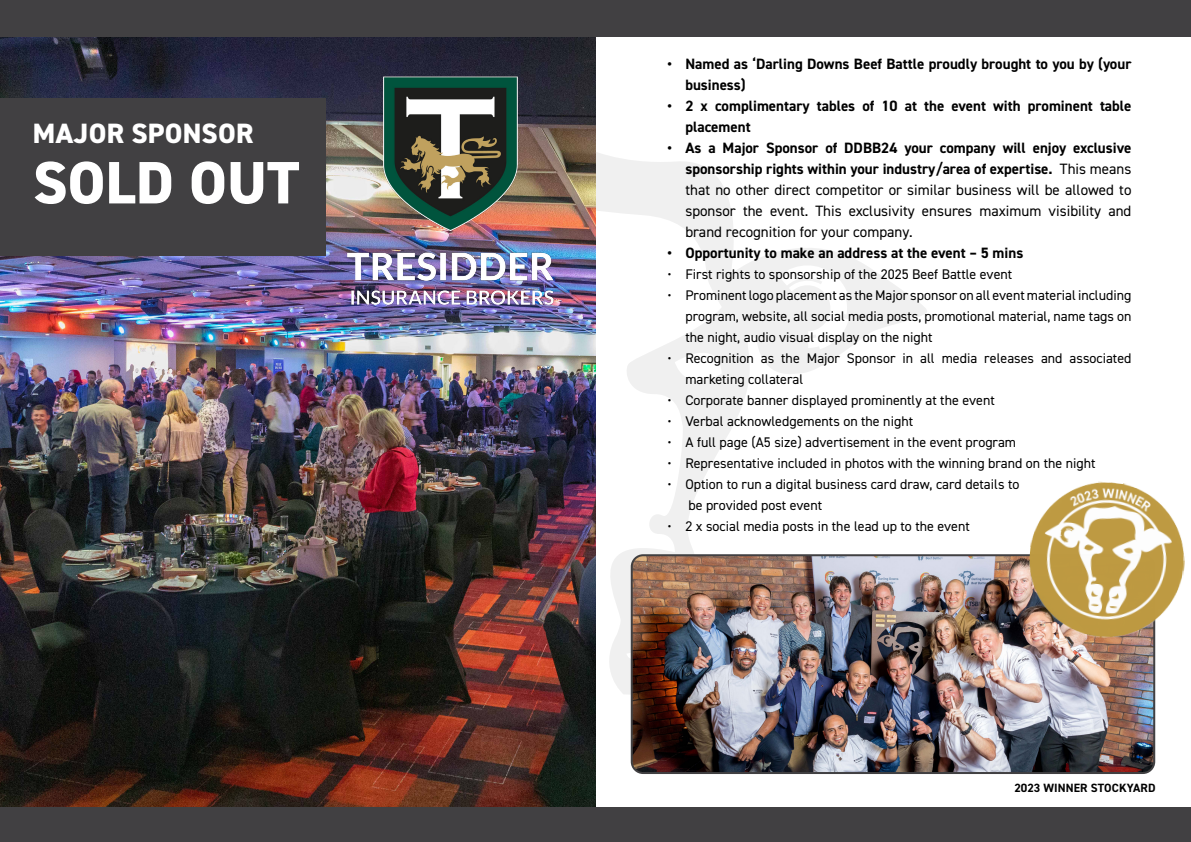
<style>
.page{position:relative;width:1191px;height:842px;background:#fff}
.page>*{position:absolute;margin:0;border:0;box-sizing:border-box;transform-origin:0 0}
.t1{font:800 60px "DIN2014";color:#fff}
.t2{font:800 28px "DIN2014";letter-spacing:.01em;color:#fff}
.t3{font:15px/21px "DIN2014";color:#000;text-align:justify}
.t4{font:700 15px/21px "DIN2014";color:#000}
.t5{font:14px/21px "DIN2014";color:#000;text-align:justify}
.t6{font:700 12px "DIN2014";letter-spacing:.01em;color:#000}
.s1{font-weight:700}
</style>
<div class="page">
<svg style="left:595px;top:147px;width:332px;height:549px"></svg>
<img style="left:0;top:36px;width:595px;height:772px">
<div style="left:0;top:0;width:1191px;height:36px;background:#414042"></div>
<div style="left:0;top:808px;width:1191px;height:34px;background:#414042"></div>
<div style="left:0;top:98px;width:325px;height:157px;background:#414042"></div>
<img style="left:632px;top:555px;width:522px;height:218px">
<div style="left:631px;top:554px;width:524px;height:220px;border:2px solid #414042;border-radius:11px"></div>
<img style="left:1023px;top:481px;width:162px;height:163px">
<img style="left:341px;top:72px;width:218px;height:237px">
<p class="t2" style="left:33px;top:115px;width:222px">MAJOR SPONSOR</p>
<p class="t1" style="left:33px;top:143px;width:268px">SOLD OUT</p>
<p class="t4" style="left:685px;top:53px;width:447px;text-indent:-18px">• Named as ‘Darling Downs Beef Battle proudly brought to you by (your business)</p>
<p class="t4" style="left:685px;top:95px;width:447px;text-indent:-18px">• 2 x complimentary tables of 10 at the event with prominent table placement</p>
<p class="t3" style="left:685px;top:137px;width:447px;text-indent:-18px"><span class="s1">• As a Major Sponsor of DDBB24 your company will enjoy exclusive sponsorship rights within your industry/area of expertise.</span> This means that no other direct competitor or similar business will be allowed to sponsor the event. This exclusivity ensures maximum visibility and brand recognition for your company.</p>
<p class="t4" style="left:667px;top:242px;width:357px">• Opportunity to make an address at the event – 5 mins</p>
<p class="t5" style="left:667px;top:264px;width:346px">• First rights to sponsorship of the 2025 Beef Battle event</p>
<p class="t5" style="left:685px;top:285px;width:447px;text-indent:-18px">• Prominent logo placement as the Major sponsor on all event material including program, website, all social media posts, promotional material, name tags on the night, audio visual display on the night</p>
<p class="t5" style="left:685px;top:348px;width:447px;text-indent:-18px">• Recognition as the Major Sponsor in all media releases and associated marketing collateral</p>
<p class="t5" style="left:667px;top:390px;width:329px">• Corporate banner displayed prominently at the event</p>
<p class="t5" style="left:667px;top:411px;width:247px">• Verbal acknowledgements on the night</p>
<p class="t5" style="left:667px;top:432px;width:350px">• A full page (A5 size) advertisement in the event program</p>
<p class="t5" style="left:667px;top:453px;width:430px">• Representative included in photos with the winning brand on the night</p>
<p class="t5" style="left:667px;top:474px;width:353px">• Option to run a digital business card draw, card details to</p>
<p class="t5" style="left:688px;top:495px;width:135px">be provided post event</p>
<p class="t5" style="left:667px;top:516px;width:304px">• 2 x social media posts in the lead up to the event</p>
<p class="t6" style="left:1014px;top:780px;width:143px">2023 WINNER STOCKYARD</p>
</div>
